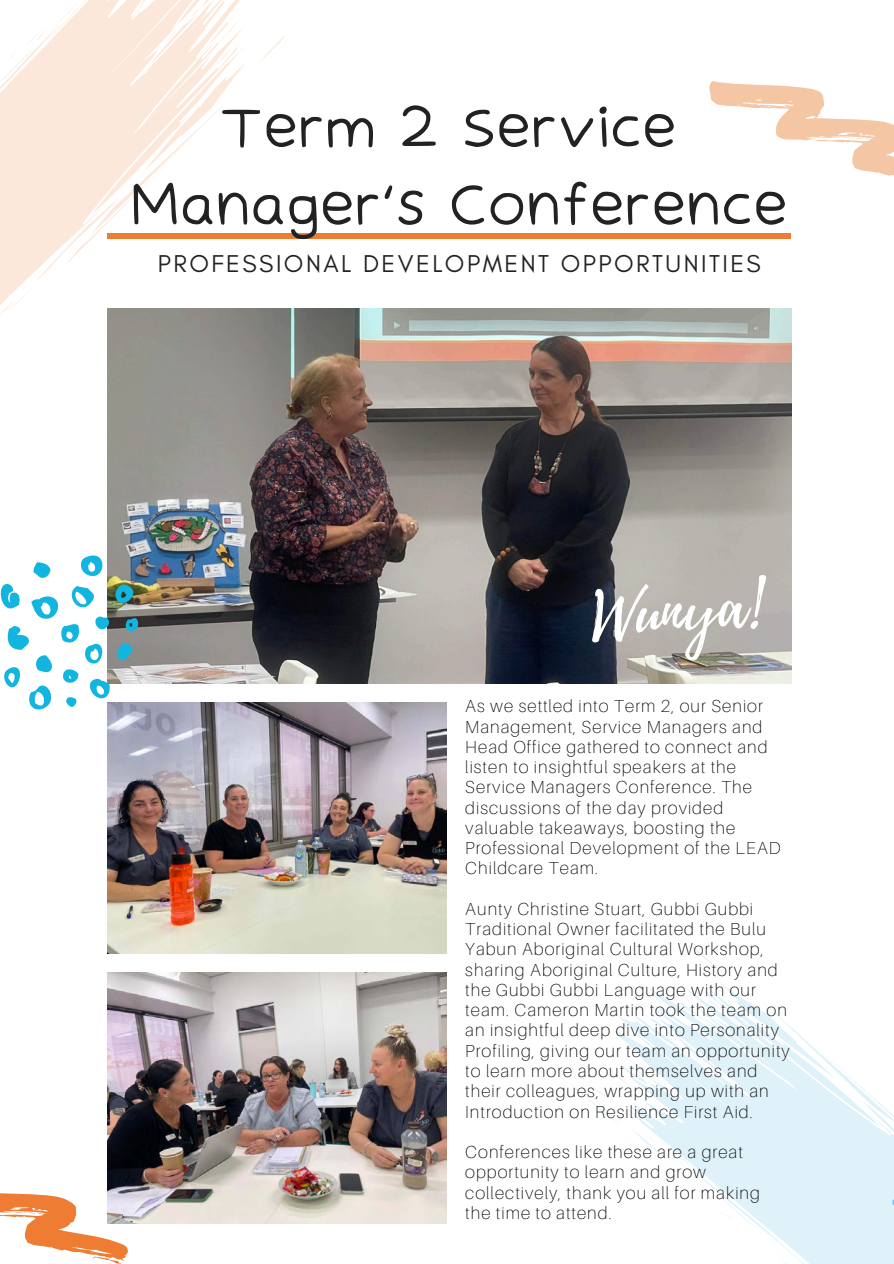
<style>
.page{position:relative;width:894px;height:1264px;background:#fff}
.page>*{position:absolute;margin:0;border:0;box-sizing:border-box;transform-origin:0 0}
.t1{font:66.15px "Playlist Script";color:#fff}
.t2{font:55.5px/77.7px "Irene Florentina";letter-spacing:-.075em;color:#222;text-align:center}
.t3{font:24.75px "Glacial Indifference";letter-spacing:.1em;color:#222}
.t4{font:100 17.4px/20.2px "Aileron";letter-spacing:.06em;color:#000}
</style>
<div class="page">
<img style="left:108px;top:703px;width:338px;height:250px">
<svg style="left:0;top:0;width:284px;height:328px"></svg>
<svg style="left:709px;top:81px;width:184px;height:95px"></svg>
<svg style="left:0;top:1128px;width:140px;height:135px"></svg>
<div style="left:108px;top:233px;width:682px;height:6px;background:#ee7c33"></div>
<svg style="left:573px;top:946px;width:320px;height:317px"></svg>
<img style="left:108px;top:308px;width:682px;height:375px">
<svg style="left:0;top:555px;width:138px;height:154px"></svg>
<img style="left:108px;top:972px;width:338px;height:251px">
<h3 class="t2" style="left:128px;top:88px;width:662px">Term 2 Service<br>Manager‘s Conference</h3>
<p class="t3" style="left:158px;top:248px;width:604px">PROFESSIONAL DEVELOPMENT OPPORTUNITIES</p>
<h1 class="t1" style="left:586px;top:571px;width:172px;rotate:-5deg">Wunya!</h1>
<p class="t4" style="left:465px;top:695px;width:317px">As we settled into Term 2, our Senior<br>Management, Service Managers and<br>Head Office gathered to connect and listen to insightful speakers at the<br>Service Managers Conference. The discussions of the day provided valuable takeaways, boosting the<br>Professional Development of the LEAD<br>Childcare Team.</p>
<p class="t4" style="left:465px;top:898px;width:326px">Aunty Christine Stuart, Gubbi Gubbi Traditional Owner facilitated the Bulu Yabun Aboriginal Cultural Workshop, sharing Aboriginal Culture, History and the Gubbi Gubbi Language with our team. Cameron Martin took the team on an insightful deep dive into Personality Profiling, giving our team an opportunity to learn more about themselves and their colleagues, wrapping up with an Introduction on Resilience First Aid.</p>
<h2 class="t4" style="left:465px;top:1141px;width:296px">Conferences like these are a great opportunity to learn and grow collectively, thank you all for making the time to attend.</h2>
</div>
